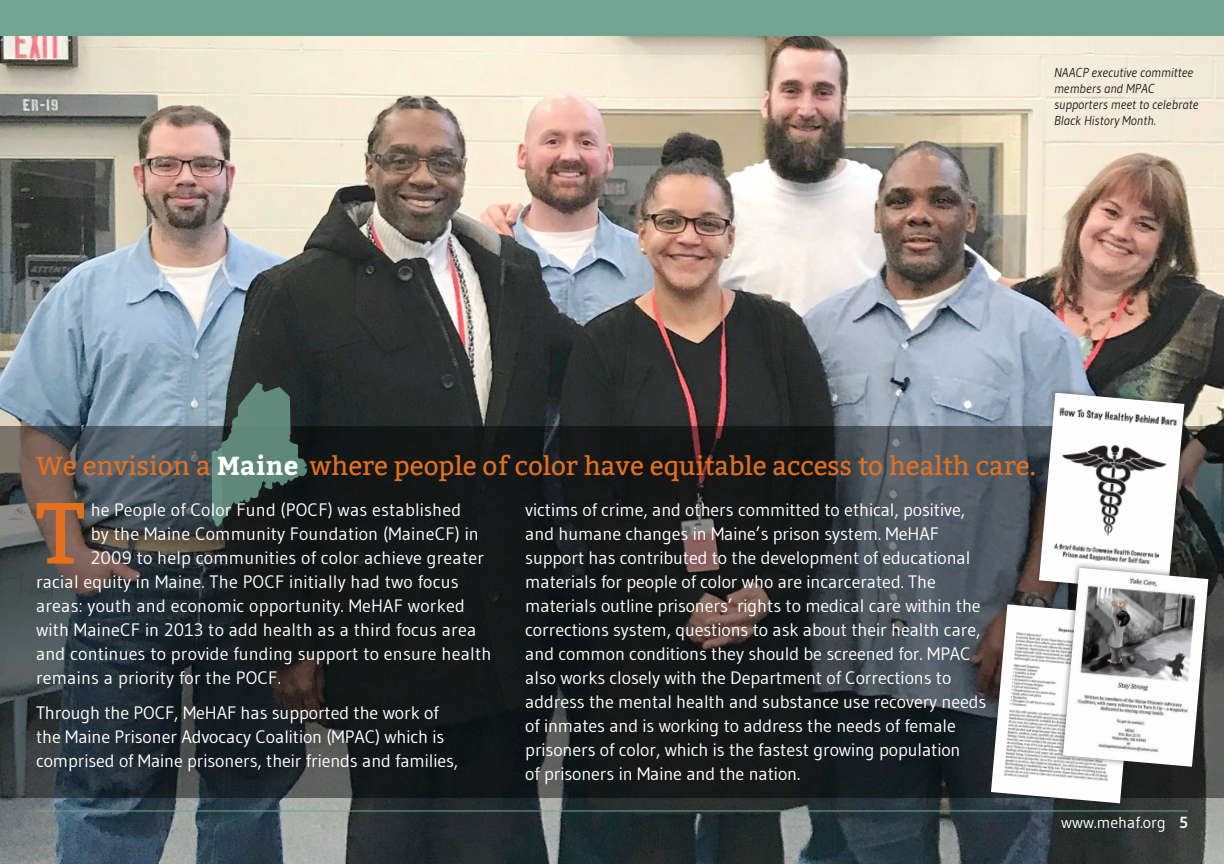
<style>
.page{position:relative;width:1224px;height:864px;background:#fff}
.page>*{position:absolute;margin:0;border:0;box-sizing:border-box;transform-origin:0 0}
.t1{font:86.6px "Bitter";color:#e4701e}
.t2{font:26px "Bitter";color:#e4701e}
.t3{font:18px/24px "Gudea";letter-spacing:-.005em;color:#fff}
.t4{font:16px "Gudea";color:#fff}
.t5{font:italic 13px/16px "Gudea";color:#231f20}
.s1{font-weight:700;color:#fff}
.s2{font-weight:700}
</style>
<div class="page">
<img style="left:0;top:36px;width:1224px;height:828px">
<svg style="left:0;top:426px;width:1224px;height:372px;background:#272b2e"></svg>
<div style="left:985px;top:598px;width:157px;height:210px;background:#231f20;opacity:.55"></div>
<img style="left:991px;top:604px;width:145px;height:199px">
<hr style="left:36px;top:810px;width:1152px;height:1px;background:#71a492">
<div style="left:0;top:0;width:1224px;height:36px;background:#71a492"></div>
<img style="left:208px;top:381px;width:103px;height:147px">
<div style="left:1033px;top:386px;width:157px;height:211px;background:#231f20;opacity:.55"></div>
<img style="left:1039px;top:393px;width:145px;height:199px">
<div style="left:1057px;top:561px;width:157px;height:211px;background:#231f20;opacity:.55"></div>
<img style="left:1063px;top:568px;width:145px;height:199px">
<p class="t5" style="left:1054px;top:64px;width:146px">NAACP executive committee members and MPAC supporters meet to celebrate<br>Black History Month.</p>
<p class="t2" style="left:36px;top:450px;width:1002px">We envision a <span class="s1">Maine</span> where people of color have equitable access to health care.</p>
<p class="t1" style="left:36px;top:483px;width:50px">T</p>
<p class="t3" style="left:91px;top:497px;width:372px">he People of Color Fund (POCF) was established</p>
<p class="t3" style="left:525px;top:497px;width:463px">victims of crime, and others committed to ethical, positive, and humane changes in Maine’s prison system. MeHAF support has contributed to the development of educational materials for people of color who are incarcerated. The materials outline prisoners’ rights to medical care within the corrections system, questions to ask about their health care, and common conditions they should be screened for. MPAC also works closely with the Department of Corrections to address the mental health and substance use recovery needs of inmates and is working to address the needs of female prisoners of color, which is the fastest growing population</p>
<p class="t3" style="left:525px;top:761px;width:277px">of prisoners in Maine and the nation.</p>
<p class="t3" style="left:91px;top:521px;width:389px">by the Maine Community Foundation (MaineCF) in</p>
<p class="t3" style="left:91px;top:545px;width:395px">2009 to help communities of color achieve greater</p>
<p class="t3" style="left:36px;top:569px;width:424px">racial equity in Maine. The POCF initially had two focus</p>
<p class="t3" style="left:36px;top:593px;width:430px">areas: youth and economic opportunity. MeHAF worked</p>
<p class="t3" style="left:36px;top:617px;width:442px">with MaineCF in 2013 to add health as a third focus area</p>
<p class="t3" style="left:36px;top:641px;width:457px">and continues to provide funding support to ensure health</p>
<p class="t3" style="left:36px;top:665px;width:246px">remains a priority for the POCF.</p>
<p class="t3" style="left:36px;top:701px;width:424px">Through the POCF, MeHAF has supported the work of the Maine Prisoner Advocacy Coalition (MPAC) which is comprised of Maine prisoners, their friends and families,</p>
<p class="t4" style="left:1061px;top:812px;width:128px">www.mehaf.org <span class="s2">5</span></p>
</div>
